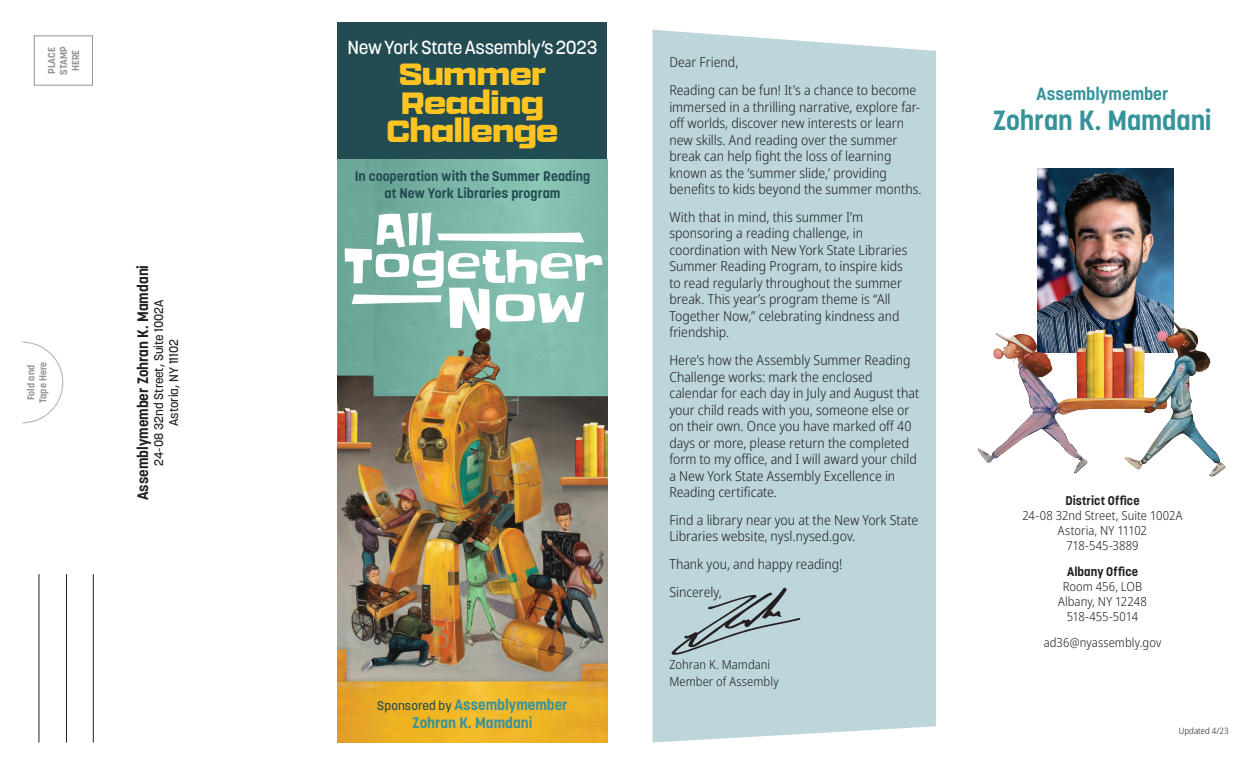
<style>
.page{position:relative;width:1260px;height:765px;background:#fff}
.page>*{position:absolute;margin:0;border:0;box-sizing:border-box;transform-origin:0 0}
.t1{font:900 36.25px/28.8px "Apotek Extended";letter-spacing:-.02em;color:#fec422;text-align:center}
.t2{font:700 27.5px "Korolev";letter-spacing:-.005em;color:#37939b}
.t3{font:500 18.75px "Korolev";letter-spacing:-.02em;color:#fff}
.t4{font:700 17.5px "Korolev";color:#37939b}
.t5{font:700 15px/18px "Korolev";color:#37939b;text-align:center}
.t6{font:700 15px "Korolev";color:#231f20}
.t7{font:300 semi-condensed 13.75px/16.5px "Noto Sans";color:#231f20}
.t8{font:700 13.75px/16.5px "Korolev";letter-spacing:.005em;color:#224b52;text-align:center}
.t9{font:300 semi-condensed 12.5px/15px "Noto Sans";letter-spacing:.005em;color:#231f20;text-align:center}
.t10{font:500 12.5px/15px "Korolev";color:#231f20;text-align:center}
.t11{font:700 12.5px "Korolev";letter-spacing:.01em;color:#231f20}
.t12{font:700 10px/12px "Korolev";color:#939598;text-align:center}
.t13{font:300 semi-condensed 8.75px "Noto Sans";color:#231f20}
.s1{font-size:33px}
.s2{font-weight:500;font-size:12.5px;color:#224b52}
</style>
<div class="page">
<img style="left:338px;top:159px;width:270px;height:583px">
<svg style="left:345px;top:213px;width:257px;height:121px"></svg>
<div style="left:652px;top:30px;width:284px;height:712px;background:#bcd6db"></div>
<hr style="left:39px;top:574px;width:1px;height:168px;background:#231f20">
<hr style="left:66px;top:574px;width:1px;height:168px;background:#231f20">
<hr style="left:93px;top:574px;width:1px;height:168px;background:#231f20">
<svg style="left:22px;top:341px;width:42px;height:83px"></svg>
<div style="left:34px;top:36px;width:59px;height:50px;border:1px solid #939598"></div>
<div style="left:338px;top:22px;width:270px;height:137px;background:#224b52"></div>
<img style="left:662px;top:582px;width:145px;height:80px">
<img style="left:1037px;top:168px;width:137px;height:143px">
<img style="left:977px;top:311px;width:249px;height:166px">
<p class="t12" style="left:46px;top:75px;width:30px;rotate:-90deg">PLACE<br>STAMP<br>HERE</p>
<p class="t12" style="left:25px;top:403px;width:43px;rotate:-90deg">Fold and<br>Tape Here</p>
<p class="t6" style="left:133px;top:500px;width:237px;rotate:-90deg">Assemblymember Zohran K. Mamdani</p>
<p class="t10" style="left:151px;top:466px;width:168px;rotate:-90deg">24-08 32nd Street, Suite 1002A<br>Astoria, NY 11102</p>
<h3 class="t3" style="left:348px;top:36px;width:251px">New York State Assembly’s 2023</h3>
<h1 class="t1" style="left:387px;top:58px;width:173px"><span class="s1">S</span>ummer<br><span class="s1">R</span>eading<br><span class="s1">C</span>hallenge</h1>
<p class="t8" style="left:355px;top:168px;width:237px">In cooperation with the Summer Reading at New York Libraries program</p>
<p class="t5" style="left:377px;top:696px;width:192px"><span class="s2">Sponsored by</span> Assemblymember<br>Zohran K. Mamdani</p>
<p class="t7" style="left:669px;top:49px;width:249px;line-height:27.8px">Dear Friend,<br>Reading can be fun! It’s a chance to become</p>
<p class="t7" style="left:669px;top:99px;width:254px">immersed in a thrilling narrative, explore far&shy;off worlds, discover new interests or learn new skills. And reading over the summer break can help fight the loss of learning known as the ‘summer slide,’ providing benefits to kids beyond the summer months.</p>
<p class="t7" style="left:669px;top:209px;width:240px">With that in mind, this summer I’m sponsoring a reading challenge, in coordination with New York State Libraries Summer Reading Program, to inspire kids to read regularly throughout the summer break. This year’s program theme is “All Together Now,” celebrating kindness and friendship.</p>
<p class="t7" style="left:669px;top:352px;width:251px">Here’s how the Assembly Summer Reading Challenge works: mark the enclosed calendar for each day in July and August that your child reads with you, someone else or on their own. Once you have marked off 40 days or more, please return the completed form to my office, and I will award your child a New York State Assembly Excellence in Reading certificate.</p>
<p class="t7" style="left:669px;top:512px;width:251px">Find a library near you at the New York State<br>Libraries website, nysl.nysed.gov.</p>
<p class="t7" style="left:669px;top:551px;width:175px;line-height:27.8px">Thank you, and happy reading!<br>Sincerely,</p>
<p class="t9" style="left:669px;top:657px;width:111px;line-height:16.2px;text-align:left">Zohran K. Mamdani<br>Member of Assembly</p>
<p class="t4" style="left:1037px;top:83px;width:133px">Assemblymember</p>
<h2 class="t2" style="left:993px;top:103px;width:220px">Zohran K. Mamdani</h2>
<p class="t11" style="left:1065px;top:492px;width:76px">District Office</p>
<p class="t9" style="left:1022px;top:508px;width:162px">24-08 32nd Street, Suite 1002A<br>Astoria, NY 11102<br>718-545-3889</p>
<p class="t11" style="left:1067px;top:563px;width:72px">Albany Office</p>
<p class="t9" style="left:1058px;top:579px;width:90px">Room 456, LOB<br>Albany, NY 12248<br>518-455-5014</p>
<p class="t9" style="left:1044px;top:635px;width:119px">ad36@nyassembly.gov</p>
<p class="t13" style="left:1179px;top:724px;width:51px">Updated 4/23</p>
</div>
